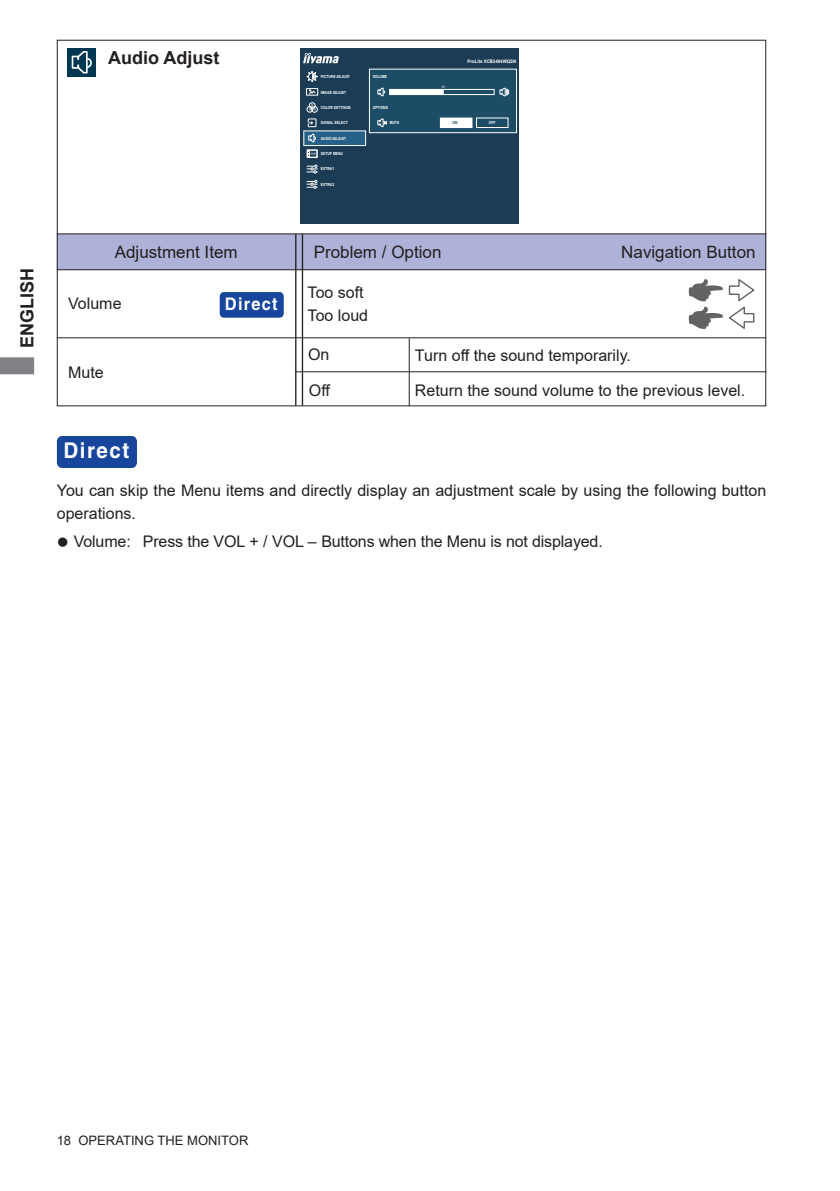
<style>
.page{position:relative;width:840px;height:1191px;background:#fff}
.page>*{position:absolute;margin:0;border:0;box-sizing:border-box;transform-origin:0 0}
.t1{font:700 21.6px "Helvetica";letter-spacing:.075em;color:#fff;scale:.95 1}
.t2{font:700 18px "Arial";color:#231f20}
.t3{font:700 17.4px "Helvetica";letter-spacing:.075em;color:#fff;scale:.95 1}
.t4{font:17px "Arial";color:#231f20}
.t5{font:16px/22.6px "Arial";color:#231f20}
.t6{font:13px "Arial";color:#231f20}
.t7{font:700 4.8px "Arial";color:#fff;scale:.9 1}
.t8{font:700 4.2px "Arial";color:#fff;scale:.8 1}
.t9{font:700 4.2px "Arial";color:#1d4c67;scale:.8 1}
</style>
<div class="page">
<svg style="left:0;top:357px;width:34px;height:17px"></svg>
<div style="left:57px;top:234px;width:708px;height:36px;background:#aeb2d8;border:2px solid #aeb2d8"></div>
<hr style="left:57px;top:233px;width:708px;height:1px;background:#231f20">
<hr style="left:295px;top:234px;width:1px;height:171px;background:#231f20">
<hr style="left:301px;top:234px;width:2px;height:171px;background:#231f20">
<hr style="left:57px;top:269px;width:707px;height:1px;background:#231f20">
<div style="left:58px;top:437px;width:78px;height:30px;background:#18469d;border-radius:4px"></div>
<div style="left:57px;top:436px;width:80px;height:31px;border:2px solid #18469d;border-radius:4px"></div>
<hr style="left:408px;top:338px;width:1px;height:68px;background:#231f20">
<hr style="left:57px;top:337px;width:708px;height:1px;background:#231f20">
<hr style="left:295px;top:371px;width:470px;height:1px;background:#231f20">
<div style="left:220px;top:293px;width:63px;height:24px;background:#18469d;border-radius:3px"></div>
<div style="left:219px;top:292px;width:64px;height:26px;border:2px solid #18469d;border-radius:3px"></div>
<div style="left:300px;top:48px;width:218px;height:175px;background:#1b3c54"></div>
<div style="left:303px;top:131px;width:62px;height:14px;background:#246087"></div>
<div style="left:303px;top:131px;width:63px;height:15px;border:1px solid #fff"></div>
<div style="left:369px;top:69px;width:147px;height:64px;background:#1d4c67"></div>
<div style="left:369px;top:69px;width:147px;height:64px;border:1px solid #fff"></div>
<svg style="left:303px;top:53px;width:35px;height:10px"></svg>
<svg style="left:377px;top:88px;width:8px;height:8px"></svg>
<div style="left:389px;top:89px;width:54px;height:5px;background:#fff"></div>
<div style="left:389px;top:89px;width:105px;height:6px;border:1px solid #fff"></div>
<svg style="left:499px;top:88px;width:10px;height:8px"></svg>
<div style="left:440px;top:118px;width:31px;height:10px;background:#fff"></div>
<div style="left:476px;top:118px;width:32px;height:10px;border:1px solid #fff"></div>
<svg style="left:377px;top:118px;width:9px;height:9px"></svg>
<svg style="left:306px;top:71px;width:11px;height:11px"></svg>
<svg style="left:306px;top:103px;width:11px;height:9px"></svg>
<svg style="left:307px;top:180px;width:10px;height:9px"></svg>
<div style="left:308px;top:119px;width:8px;height:8px;border:1px solid #fff"></div>
<svg style="left:308px;top:134px;width:8px;height:8px"></svg>
<div style="left:306px;top:88px;width:12px;height:7px;border:1px solid #fff"></div>
<svg style="left:308px;top:89px;width:7px;height:6px"></svg>
<div style="left:306px;top:150px;width:11px;height:8px;border:1px solid #fff"></div>
<svg style="left:307px;top:150px;width:8px;height:7px"></svg>
<svg style="left:307px;top:165px;width:10px;height:8px"></svg>
<div style="left:68px;top:48px;width:28px;height:28px;background:#003852"></div>
<svg style="left:71px;top:51px;width:21px;height:23px"></svg>
<svg style="left:688px;top:279px;width:66px;height:50px"></svg>
<p class="t2" style="left:108px;top:45px;width:113px">Audio Adjust</p>
<p class="t7" style="left:467px;top:58px;width:56px">ProLite XCB3494WQSN</p>
<p class="t8" style="left:372px;top:74px;width:20px">VOLUME</p>
<p class="t8" style="left:372px;top:105px;width:21px">OPTIONS</p>
<p class="t8" style="left:389px;top:120px;width:13px">MUTE</p>
<p class="t9" style="left:452px;top:120px;width:8px">ON</p>
<p class="t8" style="left:488px;top:120px;width:10px">OFF</p>
<p class="t8" style="left:320px;top:74px;width:38px">PICTURE ADJUST</p>
<p class="t8" style="left:320px;top:89px;width:33px">IMAGE ADJUST</p>
<p class="t8" style="left:320px;top:105px;width:39px">COLOR SETTINGS</p>
<p class="t8" style="left:321px;top:120px;width:35px">SIGNAL SELECT</p>
<p class="t8" style="left:320px;top:135px;width:33px">AUDIO ADJUST</p>
<p class="t8" style="left:321px;top:151px;width:29px">SETUP MENU</p>
<p class="t8" style="left:320px;top:166px;width:18px">EXTRA1</p>
<p class="t8" style="left:321px;top:181px;width:18px">EXTRA2</p>
<p class="t2" style="left:14px;top:348px;width:82px;rotate:-90deg">ENGLISH</p>
<p class="t4" style="left:115px;top:240px;width:124px">Adjustment Item</p>
<p class="t4" style="left:313px;top:240px;width:129px">Problem / Option</p>
<p class="t4" style="left:621px;top:240px;width:136px">Navigation Button</p>
<p class="t5" style="left:68px;top:292px;width:55px">Volume</p>
<p class="t5" style="left:307px;top:281px;width:62px">Too soft<br>Too loud</p>
<p class="t3" style="left:225px;top:293px;width:57px">Direct</p>
<p class="t5" style="left:68px;top:360px;width:37px">Mute</p>
<h1 class="t1" style="left:63px;top:437px;width:71px">Direct</h1>
<p class="t5" style="left:308px;top:343px;width:23px">On</p>
<p class="t5" style="left:309px;top:379px;width:23px">Off</p>
<p class="t5" style="left:415px;top:343px;width:217px">Turn off the sound temporarily.</p>
<p class="t5" style="left:415px;top:379px;width:331px">Return the sound volume to the previous level.</p>
<p class="t5" style="left:57px;top:479px;width:710px">You can skip the Menu items and directly display an adjustment scale by using the following button operations.</p>
<p class="t5" style="left:57px;top:530px;width:547px">● Volume: Press the VOL + / VOL – Buttons when the Menu is not displayed.</p>
<p class="t6" style="left:57px;top:1131px;width:193px">18 OPERATING THE MONITOR</p>
</div>
